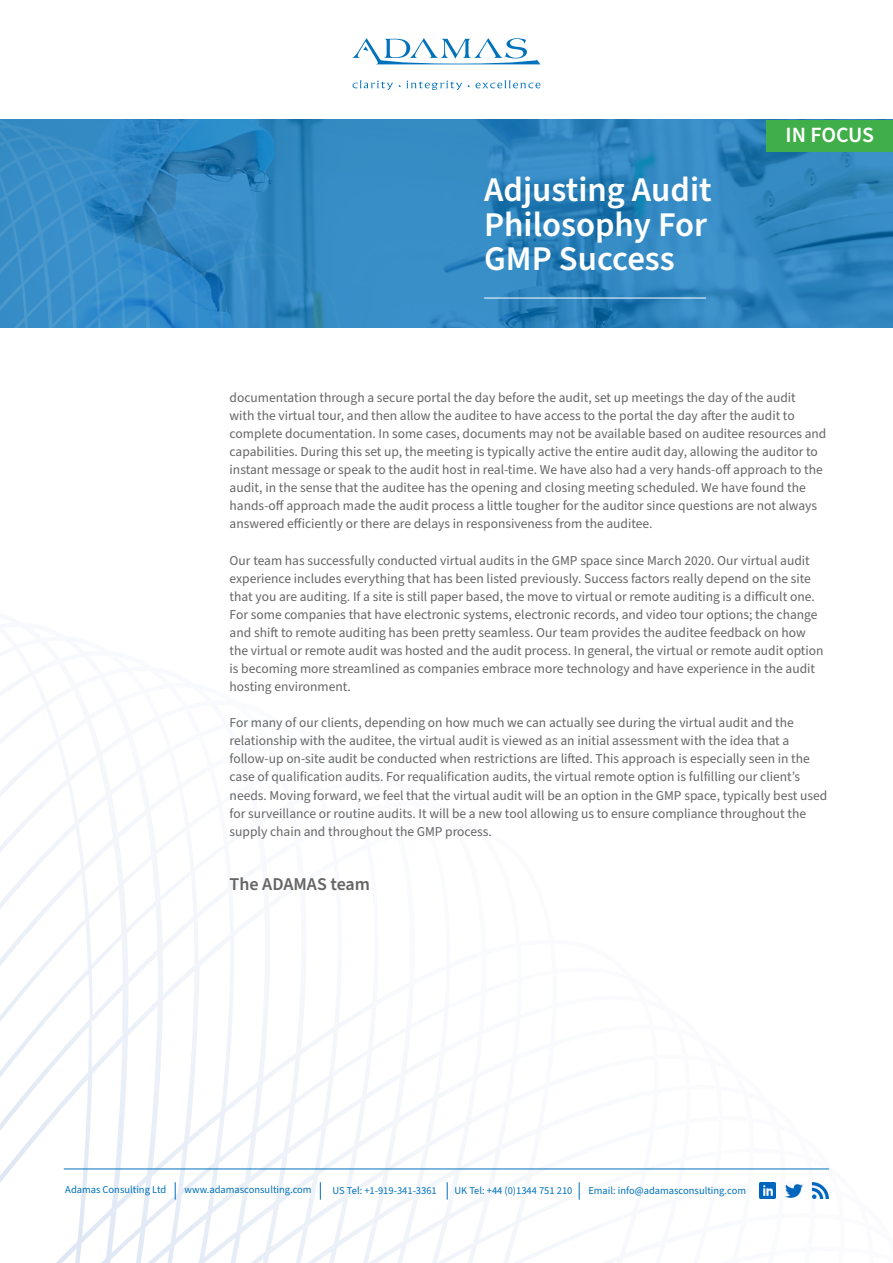
<style>
.page{position:relative;width:893px;height:1263px;background:#fff}
.page>*{position:absolute;margin:0;border:0;box-sizing:border-box;transform-origin:0 0}
.t1{font:600 34.65px/34.5px "Source Sans Pro";color:#fff}
.t2{font:600 21.75px "Source Sans Pro";letter-spacing:-.01em;color:#fff}
.Default{font:600 18px "Source Sans Pro";color:#656565}
.Pa0{font:13.5px/18.1px "Source Sans Pro";color:#656565}
.t3{font:10.5px "Source Sans Pro";color:#0071bb}
</style>
<div class="page">
<img style="left:43px;top:814px;width:407px;height:449px">
<img style="left:555px;top:1169px;width:257px;height:78px">
<img style="left:0;top:685px;width:43px;height:498px">
<img style="left:41px;top:685px;width:76px;height:129px">
<img style="left:597px;top:120px;width:296px;height:208px">
<svg style="left:353px;top:38px;width:187px;height:26px"></svg>
<svg style="left:353px;top:80px;width:48px;height:10px"></svg>
<svg style="left:407px;top:81px;width:63px;height:9px"></svg>
<svg style="left:476px;top:80px;width:64px;height:8px"></svg>
<div style="left:767px;top:120px;width:126px;height:31px;background:#40ae49"></div>
<hr style="left:484px;top:298px;width:222px;height:1px;background:#fff">
<img style="left:0;top:120px;width:597px;height:208px">
<hr style="left:64px;top:1168px;width:765px;height:1px;background:#0071bb">
<img style="left:759px;top:1182px;width:16px;height:17px">
<img style="left:812px;top:1182px;width:17px;height:17px">
<img style="left:786px;top:1182px;width:16px;height:17px">
<svg style="left:175px;top:1182px;width:1px;height:17px"></svg>
<svg style="left:320px;top:1182px;width:1px;height:17px"></svg>
<svg style="left:447px;top:1182px;width:1px;height:17px"></svg>
<svg style="left:579px;top:1182px;width:1px;height:17px"></svg>
<p class="t1" style="left:484px;top:174px;width:229px">Adjusting Audit<br>Philosophy For<br>GMP Success</p>
<p class="t2" style="left:786px;top:120px;width:90px">IN FOCUS</p>
<p class="Pa0" style="left:230px;top:389px;width:598px">documentation through a secure portal the day before the audit, set up meetings the day of the audit<br>with the virtual tour, and then allow the auditee to have access to the portal the day after the audit to complete documentation. In some cases, documents may not be available based on auditee resources and capabilities. During this set up, the meeting is typically active the entire audit day, allowing the auditor to instant message or speak to the audit host in real-time. We have also had a very hands-off approach to the audit, in the sense that the auditee has the opening and closing meeting scheduled. We have found the hands-off approach made the audit process a little tougher for the auditor since questions are not always answered efficiently or there are delays in responsiveness from the auditee.</p>
<p class="Pa0" style="left:230px;top:551px;width:595px">Our team has successfully conducted virtual audits in the GMP space since March 2020. Our virtual audit experience includes everything that has been listed previously. Success factors really depend on the site that you are auditing. If a site is still paper based, the move to virtual or remote auditing is a difficult one.<br>For some companies that have electronic systems, electronic records, and video tour options; the change and shift to remote auditing has been pretty seamless. Our team provides the auditee feedback on how the virtual or remote audit was hosted and the audit process. In general, the virtual or remote audit option is becoming more streamlined as companies embrace more technology and have experience in the audit hosting environment.</p>
<p class="Pa0" style="left:230px;top:714px;width:599px">For many of our clients, depending on how much we can actually see during the virtual audit and the relationship with the auditee, the virtual audit is viewed as an initial assessment with the idea that a follow-up on-site audit be conducted when restrictions are lifted. This approach is especially seen in the case of qualification audits. For requalification audits, the virtual remote option is fulfilling our client’s needs. Moving forward, we feel that the virtual audit will be an option in the GMP space, typically best used for surveillance or routine audits. It will be a new tool allowing us to ensure compliance throughout the supply chain and throughout the GMP process.</p>
<p class="Default" style="left:230px;top:872px;width:142px">The ADAMAS team</p>
<p class="t3" style="left:65px;top:1182px;width:102px">Adamas Consulting Ltd</p>
<p class="t3" style="left:185px;top:1182px;width:129px">www.adamasconsulting.com</p>
<p class="t3" style="left:332px;top:1184px;width:106px">US Tel: +1-919-341-3361</p>
<p class="t3" style="left:454px;top:1184px;width:120px">UK Tel: +44 (0)1344 751 210</p>
<p class="t3" style="left:588px;top:1184px;width:159px">Email: info@adamasconsulting.com</p>
</div>
